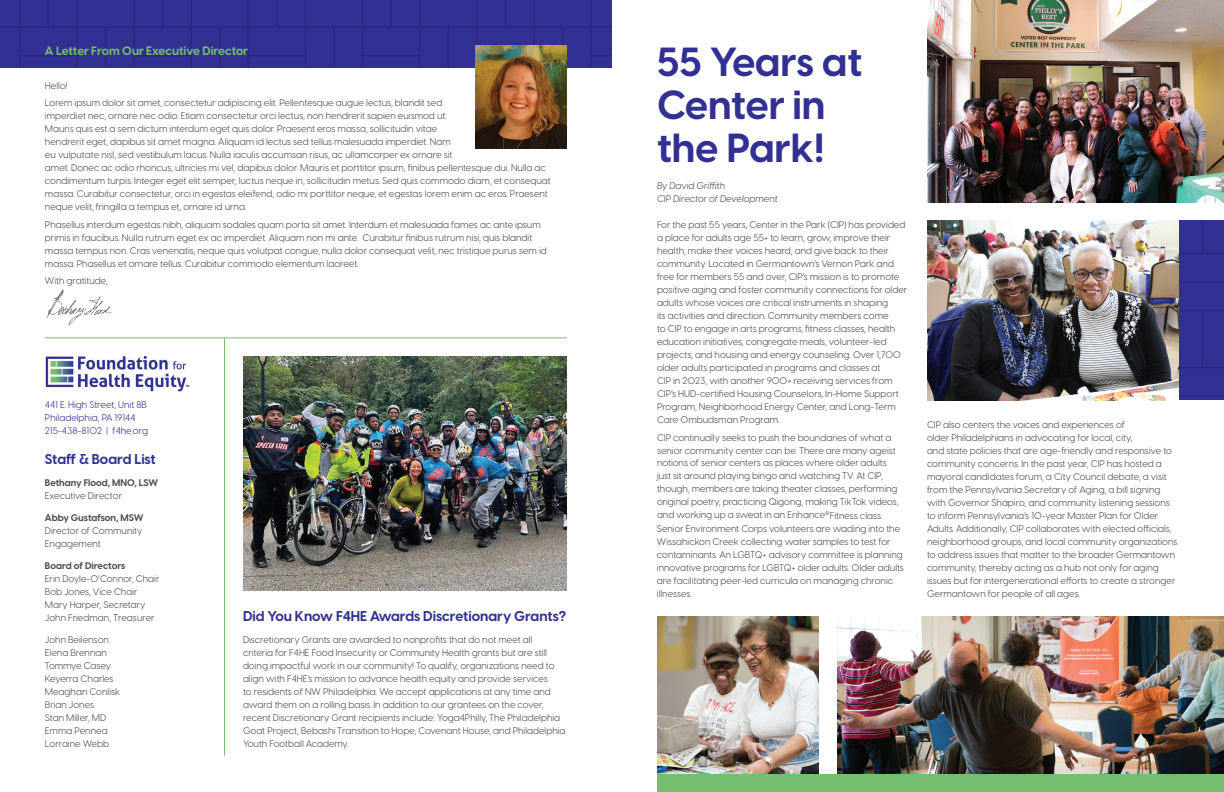
<style>
.page{position:relative;width:1224px;height:792px;background:#fff}
.page>*{position:absolute;margin:0;border:0;box-sizing:border-box;transform-origin:0 0}
.t1{font:700 40px/43px "Visby CF";color:#323092}
.t2{font:700 14px "Visby CF";color:#323092}
.t3{font:700 12px "Visby CF";color:#76be6f}
.t4{font:9.5px/13px "Visby CF";color:#4b4c4d}
.t5{font:9.5px/13px "Visby CF";color:#323092}
.t6{font:700 9.5px "Visby CF";color:#4b4c4d}
.t7{font:italic 9.5px/13px "Visby CF";color:#4b4c4d}
</style>
<div class="page">
<div style="left:0;top:0;width:612px;height:68px;background:#323092"></div>
<img style="left:476px;top:45px;width:91px;height:103px">
<img style="left:46px;top:289px;width:66px;height:36px">
<img style="left:45px;top:356px;width:145px;height:36px">
<img style="left:243px;top:357px;width:324px;height:234px">
<img style="left:657px;top:616px;width:162px;height:158px">
<img style="left:837px;top:616px;width:387px;height:158px">
<img style="left:927px;top:0;width:297px;height:202px">
<div style="left:1179px;top:220px;width:45px;height:177px;background:#323092"></div>
<hr style="left:45px;top:338px;width:522px;height:1px;background:#76be6f">
<hr style="left:224px;top:338px;width:1px;height:418px;background:#76be6f">
<img style="left:927px;top:220px;width:252px;height:180px">
<div style="left:657px;top:774px;width:567px;height:18px;background:#76be6f"></div>
<p class="t3" style="left:45px;top:41px;width:205px">A Letter From Our Executive Director</p>
<p class="t4" style="left:45px;top:76px;width:399px;line-height:17.5px">Hello!<br>Lorem ipsum dolor sit amet, consectetur adipiscing elit. Pellentesque augue lectus, blandit sed</p>
<p class="t4" style="left:45px;top:109px;width:507px">imperdiet nec, ornare nec odio. Etiam consectetur orci lectus, non hendrerit sapien euismod ut.<br>Mauris quis est a sem dictum interdum eget quis dolor. Praesent eros massa, sollicitudin vitae<br>hendrerit eget, dapibus sit amet magna. Aliquam id lectus sed tellus malesuada imperdiet. Nam<br>eu vulputate nisl, sed vestibulum lacus. Nulla iaculis accumsan risus, ac ullamcorper ex ornare sit<br>amet. Donec ac odio rhoncus, ultricies mi vel, dapibus dolor. Mauris et porttitor ipsum, finibus pellentesque dui. Nulla ac condimentum turpis. Integer eget elit semper, luctus neque in, sollicitudin metus. Sed quis commodo diam, et consequat massa. Curabitur consectetur, orci in egestas eleifend, odio mi porttitor neque, et egestas lorem enim ac eros. Praesent neque velit, fringilla a tempus et, ornare id urna.</p>
<p class="t4" style="left:45px;top:217px;width:503px">Phasellus interdum egestas nibh, aliquam sodales quam porta sit amet. Interdum et malesuada fames ac ante ipsum primis in faucibus. Nulla rutrum eget ex ac imperdiet. Aliquam non mi ante. Curabitur finibus rutrum nisi, quis blandit massa tempus non. Cras venenatis, neque quis volutpat congue, nulla dolor consequat velit, nec tristique purus sem id massa. Phasellus et ornare tellus. Curabitur commodo elementum laoreet.</p>
<p class="t4" style="left:45px;top:273px;width:65px">With gratitude,</p>
<p class="t5" style="left:45px;top:397px;width:105px">441 E. High Street, Unit 8B<br>Philadelphia, PA 19144<br>215-438-8102 | f4he.org</p>
<h2 class="t2" style="left:45px;top:448px;width:112px">Staff &amp; Board List</h2>
<p class="t6" style="left:45px;top:475px;width:115px">Bethany Flood, MNO, LSW</p>
<p class="t4" style="left:45px;top:488px;width:79px">Executive Director</p>
<p class="t6" style="left:45px;top:510px;width:100px">Abby Gustafson, MSW</p>
<p class="t4" style="left:45px;top:523px;width:99px">Director of Community<br>Engagement</p>
<p class="t6" style="left:45px;top:558px;width:82px">Board of Directors</p>
<p class="t4" style="left:45px;top:571px;width:116px">Erin Doyle-O’Connor, Chair<br>Bob Jones, Vice Chair<br>Mary Harper, Secretary<br>John Friedman, Treasurer</p>
<p class="t4" style="left:45px;top:632px;width:77px">John Beilenson<br>Elena Brennan<br>Tommye Casey<br>Keyerra Charles<br>Meaghan Conlisk<br>Brian Jones<br>Stan Miller, MD<br>Emma Pennea<br>Lorraine Webb</p>
<h2 class="t2" style="left:243px;top:605px;width:325px">Did You Know F4HE Awards Discretionary Grants?</h2>
<p class="t4" style="left:243px;top:632px;width:324px">Discretionary Grants are awarded to nonprofits that do not meet all<br>criteria for F4HE Food Insecurity or Community Health grants but are still doing impactful work in our community! To qualify, organizations need to align with F4HE’s mission to advance health equity and provide services<br>to residents of NW Philadelphia. We accept applications at any time and award them on a rolling basis. In addition to our grantees on the cover, recent Discretionary Grant recipients include: Yoga4Philly, The Philadelphia Goat Project, Bebashi Transition to Hope, Covenant House, and Philadelphia Youth Football Academy.</p>
<h1 class="t1" style="left:657px;top:38px;width:207px">55 Years at<br>Center in the Park!</h1>
<p class="t7" style="left:657px;top:178px;width:122px">By David Griffith<br>CIP Director of Development</p>
<p class="t4" style="left:657px;top:218px;width:252px">For the past 55 years, Center in the Park (CIP) has provided a place for adults age 55+ to learn, grow, improve their health, make their voices heard, and give back to their community. Located in Germantown’s Vernon Park and free for members 55 and over, CIP’s mission is to promote positive aging and foster community connections for older adults whose voices are critical instruments in shaping<br>its activities and direction. Community members come<br>to CIP to engage in arts programs, fitness classes, health education initiatives, congregate meals, volunteer-led projects, and housing and energy counseling. Over 1,700 older adults participated in programs and classes at<br>CIP in 2023, with another 900+ receiving services from CIP’s HUD-certified Housing Counselors, In-Home Support Program, Neighborhood Energy Center, and Long-Term Care Ombudsman Program.</p>
<p class="t4" style="left:657px;top:430px;width:249px">CIP continually seeks to push the boundaries of what a senior community center can be. There are many ageist notions of senior centers as places where older adults<br>just sit around playing bingo and watching TV. At CIP, though, members are taking theater classes, performing original poetry, practicing Qigong, making TikTok videos, and working up a sweat in an Enhance<sup>®</sup>Fitness class.<br>Senior Environment Corps volunteers are wading into the Wissahickon Creek collecting water samples to test for contaminants. An LGBTQ+ advisory committee is planning innovative programs for LGBTQ+ older adults. Older adults are facilitating peer-led curricula on managing chronic illnesses.</p>
<p class="t4" style="left:927px;top:417px;width:252px">CIP also centers the voices and experiences of<br>older Philadelphians in advocating for local, city,<br>and state policies that are age-friendly and responsive to community concerns. In the past year, CIP has hosted a mayoral candidates forum, a City Council debate, a visit from the Pennsylvania Secretary of Aging, a bill signing with Governor Shapiro, and community listening sessions to inform Pennsylvania’s 10-year Master Plan for Older Adults. Additionally, CIP collaborates with elected officials, neighborhood groups, and local community organizations to address issues that matter to the broader Germantown community, thereby acting as a hub not only for aging issues but for intergenerational efforts to create a stronger Germantown for people of all ages.</p>
</div>
